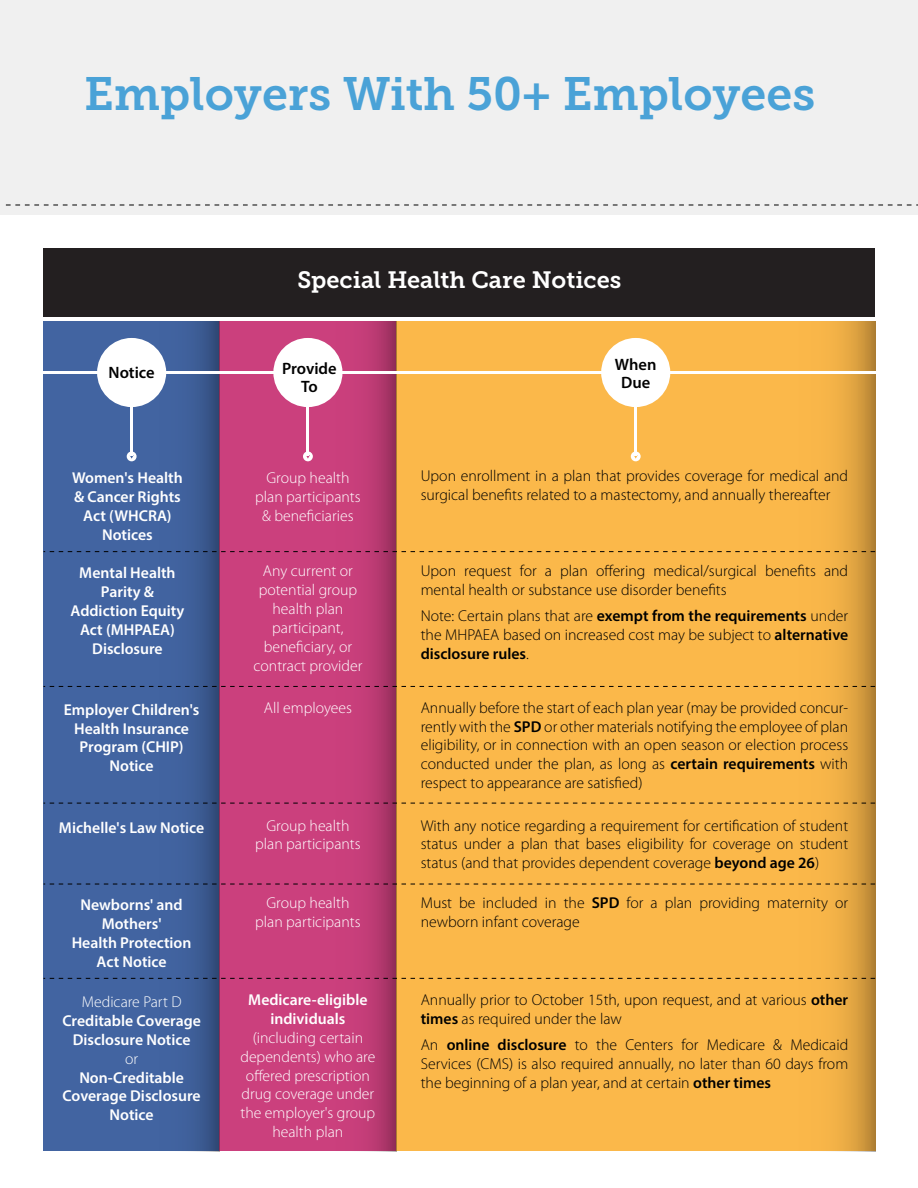
<style>
.page{position:relative;width:918px;height:1188px;background:#fff}
.page>*{position:absolute;margin:0;border:0;box-sizing:border-box;transform-origin:0 0}
.t1{font:46.5px "Museo Slab 700";color:#4aa2d7}
.t2{font:23.55px "Museo Slab 700";color:#fff}
.t3{font:600 16.5px/18px "Myriad Pro";color:#000;text-align:center}
.t4{font:300 15.75px/18.9px "Myriad Pro";color:#000}
.t5{font:600 15.75px/18.9px "Myriad Pro";color:#fff;text-align:center}
.t6{font:300 15.75px/18.9px "Myriad Pro";color:#fff;text-align:center}
.s1{font-weight:600}
</style>
<div class="page">
<div style="left:0;top:0;width:918px;height:214px;background:#f0f0f0"></div>
<svg style="left:5px;top:205px;width:913px;height:1px"></svg>
<div style="left:396px;top:321px;width:479px;height:830px;background:#fbb84a"></div>
<svg style="left:44px;top:321px;width:176px;height:830px;background:#40609c"></svg>
<svg style="left:220px;top:321px;width:176px;height:830px;background:#c53e79"></svg>
<svg style="left:653px;top:321px;width:222px;height:830px"></svg>
<hr style="left:44px;top:371px;width:832px;height:3px;background:#fff">
<div style="left:97px;top:338px;width:69px;height:69px;background:#fff;border-radius:50%"></div>
<hr style="left:130px;top:407px;width:3px;height:48px;background:#fff">
<svg style="left:127px;top:451px;width:10px;height:10px"></svg>
<div style="left:273px;top:338px;width:69px;height:69px;background:#fff;border-radius:50%"></div>
<hr style="left:306px;top:407px;width:3px;height:48px;background:#fff">
<svg style="left:303px;top:451px;width:10px;height:10px"></svg>
<div style="left:601px;top:338px;width:69px;height:69px;background:#fff;border-radius:50%"></div>
<hr style="left:634px;top:407px;width:3px;height:48px;background:#fff">
<svg style="left:631px;top:451px;width:10px;height:10px"></svg>
<div style="left:44px;top:248px;width:831px;height:69px;background:#231f20"></div>
<svg style="left:44px;top:551px;width:831px;height:1px"></svg>
<svg style="left:44px;top:686px;width:831px;height:1px"></svg>
<svg style="left:44px;top:803px;width:831px;height:1px"></svg>
<svg style="left:44px;top:884px;width:831px;height:1px"></svg>
<svg style="left:44px;top:978px;width:831px;height:1px"></svg>
<h1 class="t1" style="left:84px;top:68px;width:733px">Employers With 50+ Employees</h1>
<p class="t3" style="left:109px;top:363px;width:48px">Notice</p>
<h2 class="t2" style="left:297px;top:266px;width:326px">Special Health Care Notices</h2>
<p class="t3" style="left:282px;top:359px;width:56px">Provide<br>To</p>
<p class="t3" style="left:615px;top:355px;width:43px">When<br>Due</p>
<p class="t5" style="left:72px;top:468px;width:112px">Women's Health &amp; Cancer Rights<br>Act (WHCRA)<br>Notices</p>
<p class="t6" style="left:255px;top:468px;width:107px">Group health plan participants &amp; beneficiaries</p>
<p class="t4" style="left:421px;top:466px;width:429px">Upon enrollment in a plan that provides coverage for medical and surgical benefits related to a mastectomy, and annually thereafter</p>
<p class="t5" style="left:71px;top:563px;width:115px">Mental Health<br>Parity &amp;<br>Addiction Equity<br>Act (MHPAEA)<br>Disclosure</p>
<p class="t4" style="left:421px;top:562px;width:429px">Upon request for a plan offering medical/surgical benefits and mental health or substance use disorder benefits</p>
<p class="t6" style="left:254px;top:562px;width:110px">Any current or potential group health plan participant, beneficiary, or contract provider</p>
<p class="t4" style="left:421px;top:607px;width:429px;text-align:justify">Note: Certain plans that are <span class="s1">exempt from the requirements</span> under the MHPAEA based on increased cost may be subject to <span class="s1">alternative disclosure rules</span>.</p>
<p class="t5" style="left:64px;top:699px;width:137px">Employer Children's<br>Health Insurance<br>Program (CHIP)<br>Notice</p>
<p class="t4" style="left:421px;top:698px;width:429px;text-align:justify">Annually before the start of each plan year (may be provided concur&shy;rently with the <span class="s1">SPD</span> or other materials notifying the employee of plan eligibility, or in connection with an open season or election process conducted under the plan, as long as <span class="s1">certain requirements</span> with respect to appearance are satisfied)</p>
<p class="t6" style="left:264px;top:698px;width:90px">All employees</p>
<p class="t5" style="left:59px;top:817px;width:147px">Michelle's Law Notice</p>
<p class="t4" style="left:421px;top:816px;width:429px;text-align:justify">With any notice regarding a requirement for certification of student status under a plan that bases eligibility for coverage on student status (and that provides dependent coverage <span class="s1">beyond age 26</span>)</p>
<p class="t6" style="left:255px;top:816px;width:107px">Group health plan participants</p>
<p class="t5" style="left:72px;top:895px;width:121px">Newborns' and<br>Mothers'<br>Health Protection<br>Act Notice</p>
<p class="t4" style="left:421px;top:894px;width:429px">Must be included in the <span class="s1">SPD</span> for a plan providing maternity or newborn infant coverage</p>
<p class="t6" style="left:255px;top:894px;width:107px">Group health plan participants</p>
<p class="t6" style="left:82px;top:992px;width:101px">Medicare Part D</p>
<p class="t5" style="left:62px;top:1011px;width:140px">Creditable Coverage<br>Disclosure Notice</p>
<p class="t6" style="left:125px;top:1049px;width:15px">or</p>
<p class="t5" style="left:63px;top:1067px;width:140px">Non-Creditable<br>Coverage Disclosure<br>Notice</p>
<p class="t5" style="left:248px;top:990px;width:121px">Medicare-eligible individuals</p>
<p class="t6" style="left:240px;top:1028px;width:136px">(including certain dependents) who are offered prescription drug coverage under the employer's group health plan</p>
<p class="t4" style="left:421px;top:991px;width:429px">Annually prior to October 15th, upon request, and at various <span class="s1">other times</span> as required under the law</p>
<p class="t4" style="left:421px;top:1036px;width:429px;text-align:justify">An <span class="s1">online disclosure</span> to the Centers for Medicare &amp; Medicaid Services (CMS) is also required annually, no later than 60 days from the beginning of a plan year, and at certain <span class="s1">other times</span></p>
</div>
